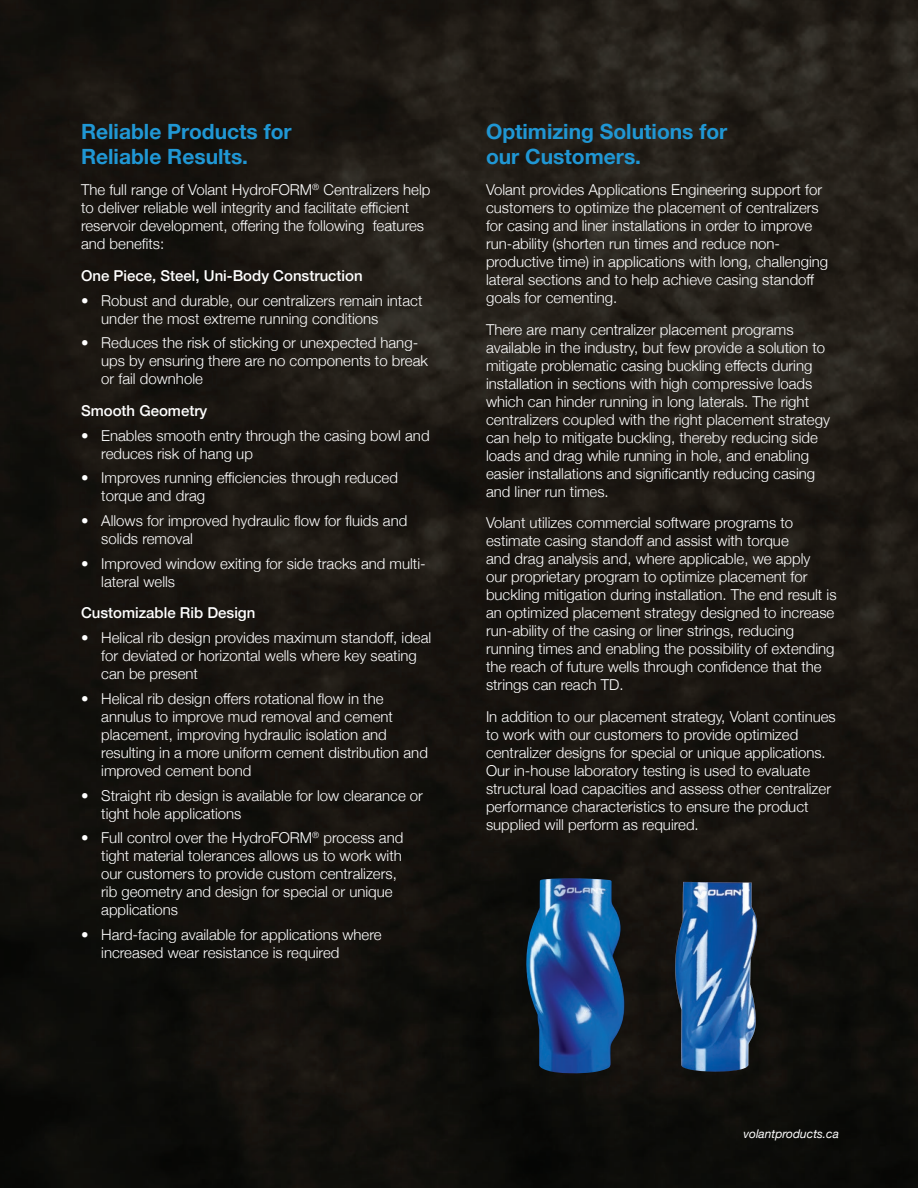
<style>
.page{position:relative;width:918px;height:1188px;background:#fff}
.page>*{position:absolute;margin:0;border:0;box-sizing:border-box;transform-origin:0 0}
.t1{font:700 21px/25.2px "Helvetica Neue";color:#2097d4}
.t2{font:300 15px/18px "Helvetica Neue";color:#fff}
.t3{font:500 15px "Helvetica Neue";color:#fff}
.t4{font:italic 12px "Helvetica Neue";color:#fff}
</style>
<div class="page">
<img style="left:0;top:0;width:918px;height:1188px">
<img style="left:675px;top:884px;width:8px;height:79px">
<img style="left:525px;top:878px;width:100px;height:196px">
<h1 class="t1" style="left:81px;top:119px;width:212px">Reliable Products for<br>Reliable Results.</h1>
<p class="t2" style="left:81px;top:180px;width:351px">The full range of Volant HydroFORM<sup>®</sup> Centralizers help to deliver reliable well integrity and facilitate efficient reservoir development, offering the following features and benefits:</p>
<p class="t3" style="left:81px;top:263px;width:283px">One Piece, Steel, Uni-Body Construction</p>
<p class="t2" style="left:101px;top:290px;width:323px;text-indent:-20px">• Robust and durable, our centralizers remain intact under the most extreme running conditions</p>
<p class="t2" style="left:101px;top:333px;width:328px;text-indent:-20px">• Reduces the risk of sticking or unexpected hang&shy;ups by ensuring there are no components to break or fail downhole</p>
<p class="t3" style="left:81px;top:398px;width:128px">Smooth Geometry</p>
<p class="t2" style="left:101px;top:425px;width:330px;text-indent:-20px">• Enables smooth entry through the casing bowl and reduces risk of hang up</p>
<p class="t2" style="left:101px;top:468px;width:298px;text-indent:-20px">• Improves running efficiencies through reduced torque and drag</p>
<p class="t2" style="left:101px;top:511px;width:308px;text-indent:-20px">• Allows for improved hydraulic flow for fluids and solids removal</p>
<p class="t2" style="left:101px;top:553px;width:326px;text-indent:-20px">• Improved window exiting for side tracks and multi&shy;lateral wells</p>
<p class="t3" style="left:81px;top:601px;width:176px">Customizable Rib Design</p>
<p class="t2" style="left:101px;top:628px;width:332px;text-indent:-20px">• Helical rib design provides maximum standoff, ideal for deviated or horizontal wells where key seating can be present</p>
<p class="t2" style="left:101px;top:688px;width:328px;text-indent:-20px">• Helical rib design offers rotational flow in the annulus to improve mud removal and cement placement, improving hydraulic isolation and resulting in a more uniform cement distribution and improved cement bond</p>
<p class="t2" style="left:101px;top:785px;width:323px;text-indent:-20px">• Straight rib design is available for low clearance or tight hole applications</p>
<p class="t2" style="left:101px;top:828px;width:304px;text-indent:-20px">• Full control over the HydroFORM<sup>®</sup> process and tight material tolerances allows us to work with our customers to provide custom centralizers, rib geometry and design for special or unique applications</p>
<p class="t2" style="left:101px;top:925px;width:282px;text-indent:-20px">• Hard-facing available for applications where increased wear resistance is required</p>
<h1 class="t1" style="left:486px;top:119px;width:243px">Optimizing Solutions for our Customers.</h1>
<p class="t2" style="left:486px;top:180px;width:344px">Volant provides Applications Engineering support for customers to optimize the placement of centralizers for casing and liner installations in order to improve run-ability (shorten run times and reduce non&shy;productive time) in applications with long, challenging lateral sections and to help achieve casing standoff goals for cementing.</p>
<p class="t2" style="left:486px;top:319px;width:345px">There are many centralizer placement programs available in the industry, but few provide a solution to mitigate problematic casing buckling effects during installation in sections with high compressive loads which can hinder running in long laterals. The right centralizers coupled with the right placement strategy can help to mitigate buckling, thereby reducing side loads and drag while running in hole, and enabling easier installations and significantly reducing casing and liner run times.</p>
<p class="t2" style="left:486px;top:513px;width:352px">Volant utilizes commercial software programs to estimate casing standoff and assist with torque<br>and drag analysis and, where applicable, we apply<br>our proprietary program to optimize placement for buckling mitigation during installation. The end result is an optimized placement strategy designed to increase run-ability of the casing or liner strings, reducing running times and enabling the possibility of extending the reach of future wells through confidence that the strings can reach TD.</p>
<p class="t2" style="left:486px;top:706px;width:351px">In addition to our placement strategy, Volant continues to work with our customers to provide optimized centralizer designs for special or unique applications.<br>Our in-house laboratory testing is used to evaluate structural load capacities and assess other centralizer performance characteristics to ensure the product supplied will perform as required.</p>
<p class="t4" style="left:743px;top:1125px;width:97px">volantproducts.ca</p>
</div>
